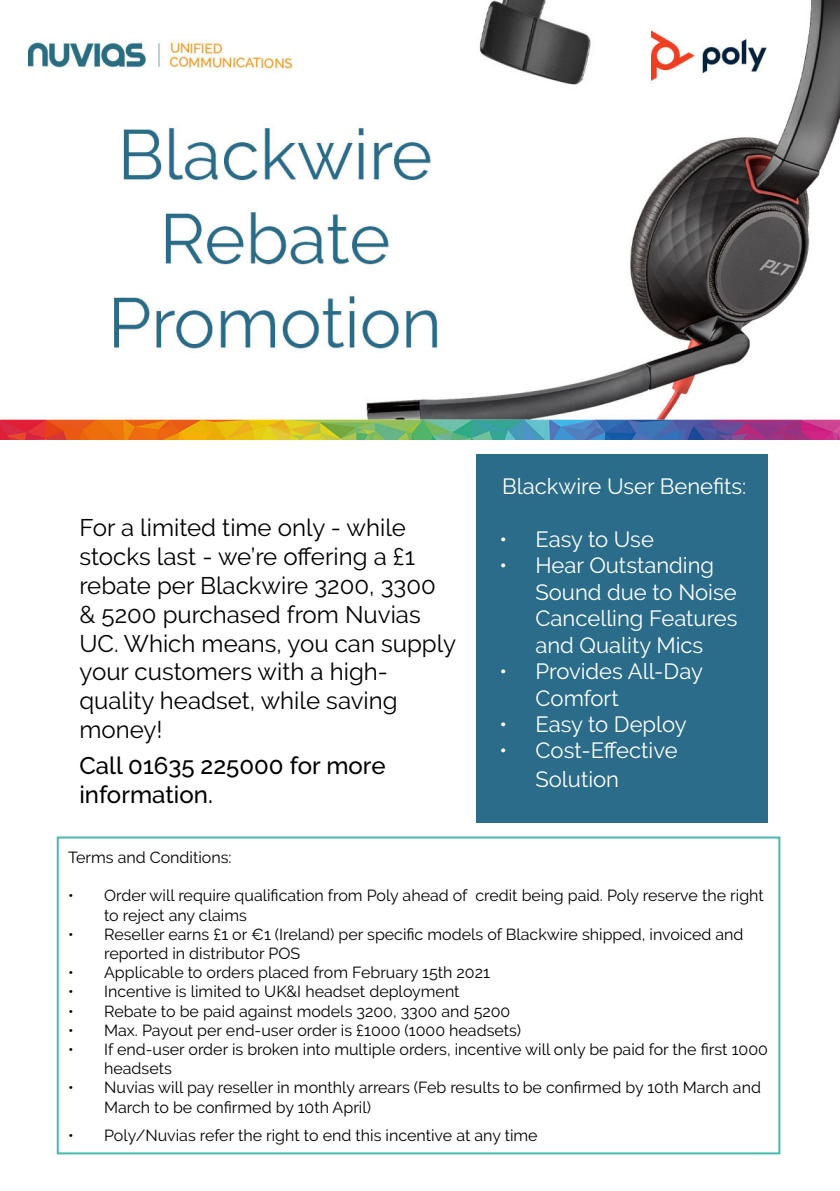
<style>
.page{position:relative;width:840px;height:1191px;background:#fff}
.page>*{position:absolute;margin:0;border:0;box-sizing:border-box;transform-origin:0 0}
.t1{font:24px/28.8px "Raleway";color:#000}
.t2{font:500 24px/28.8px "Raleway";color:#000}
.t3{font:22px/26.4px "Raleway";color:#fff}
.t4{font:16px/19.2px "Raleway";color:#000}
</style>
<div class="page">
<img style="left:0;top:0;width:839px;height:439px">
<div style="left:476px;top:454px;width:291px;height:368px;background:#2a6c89"></div>
<div style="left:57px;top:836px;width:723px;height:318px;border:2px solid #47baad"></div>
<h1 class="t1" style="left:79px;top:513px;width:378px">For a limited time only - while stocks last - we’re offering a £1 rebate per Blackwire 3200, 3300 &amp; 5200 purchased from Nuvias<br>UC. Which means, you can supply your customers with a high&shy;quality headset, while saving money!</h1>
<h1 class="t2" style="left:79px;top:751px;width:307px">Call 01635 225000 for more information.</h1>
<h2 class="t3" style="left:502px;top:473px;width:245px">Blackwire User Benefits:</h2>
<h2 class="t3" style="left:499px;top:526px;width:156px">• Easy to Use</h2>
<h2 class="t3" style="left:535px;top:552px;width:203px;text-indent:-36px">• Hear Outstanding<br>Sound due to Noise<br>Cancelling Features and Quality Mics</h2>
<h2 class="t3" style="left:535px;top:658px;width:169px;text-indent:-36px">• Provides All-Day<br>Comfort</h2>
<h2 class="t3" style="left:499px;top:711px;width:189px">• Easy to Deploy</h2>
<h2 class="t3" style="left:535px;top:736px;width:144px;line-height:28.8px;text-indent:-36px">• Cost-Effective<br>Solution</h2>
<p class="t4" style="left:68px;top:847px;width:165px">Terms and Conditions:</p>
<p class="t4" style="left:104px;top:886px;width:660px;text-indent:-36px">• Order will require qualification from Poly ahead of credit being paid. Poly reserve the right to reject any claims</p>
<p class="t4" style="left:104px;top:924px;width:640px;text-indent:-36px">• Reseller earns £1 or €1 (Ireland) per specific models of Blackwire shipped, invoiced and reported in distributor POS</p>
<p class="t4" style="left:68px;top:963px;width:423px">• Applicable to orders placed from February 15th 2021</p>
<p class="t4" style="left:68px;top:982px;width:393px">• Incentive is limited to UK&amp;I headset deployment</p>
<p class="t4" style="left:68px;top:1001px;width:443px">• Rebate to be paid against models 3200, 3300 and 5200</p>
<p class="t4" style="left:68px;top:1020px;width:454px">• Max. Payout per end-user order is £1000 (1000 headsets)</p>
<p class="t4" style="left:104px;top:1039px;width:665px;text-indent:-36px">• If end-user order is broken into multiple orders, incentive will only be paid for the first 1000 headsets</p>
<p class="t4" style="left:104px;top:1078px;width:658px;text-indent:-36px">• Nuvias will pay reseller in monthly arrears (Feb results to be confirmed by 10th March and<br>March to be confirmed by 10th April)</p>
<p class="t4" style="left:68px;top:1126px;width:471px">• Poly/Nuvias refer the right to end this incentive at any time</p>
</div>
